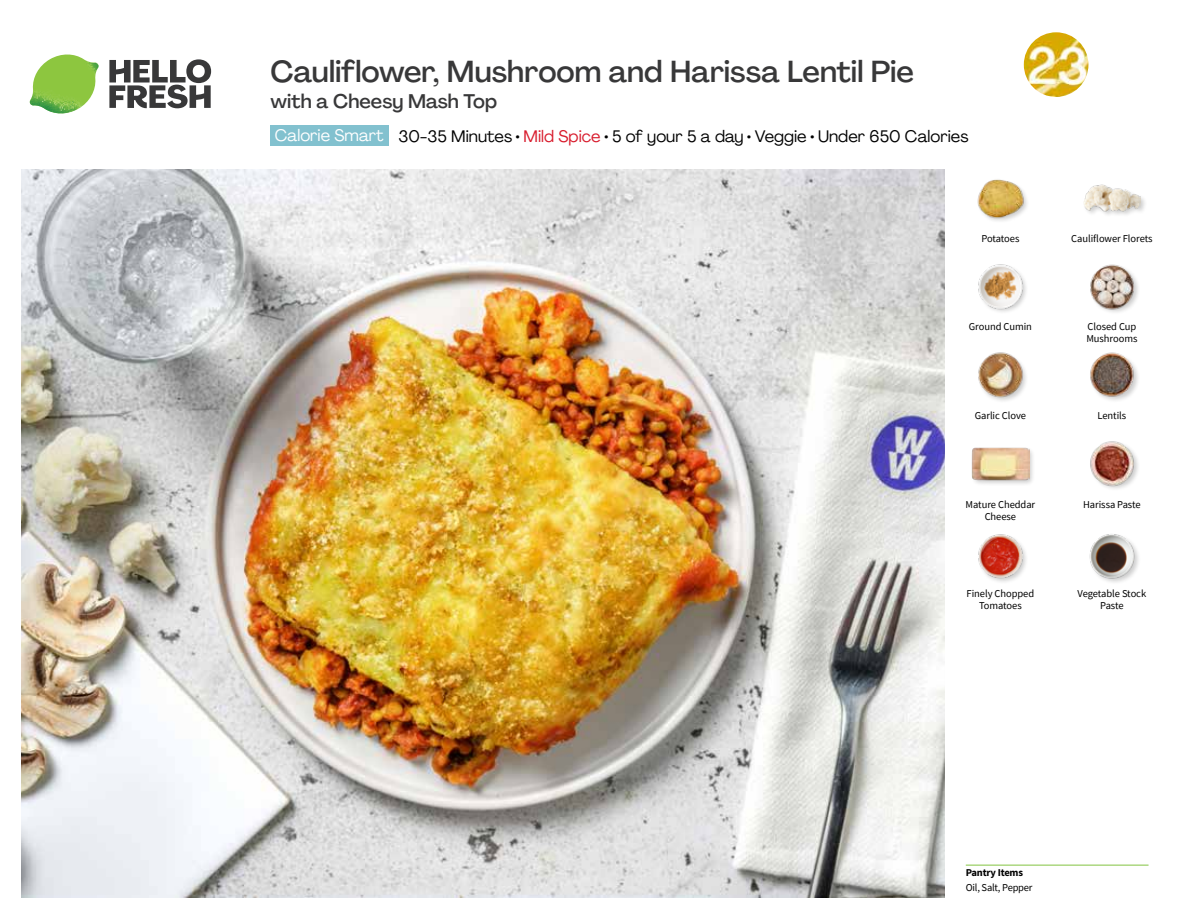
<style>
.page{position:relative;width:1188px;height:918px;background:#fff}
.page>*{position:absolute;margin:0;border:0;box-sizing:border-box;transform-origin:0 0}
.t1{font:500 30px "Agrandir";color:#383839}
.t2{font:500 19.5px "Agrandir";color:#383839}
.t3{font:16.5px "Agrandir";color:#000}
.t4{font:10.5px/12px "Source Sans Pro";letter-spacing:-.005em;color:#000;text-align:center}
.t5{font:700 10.5px "Source Sans Pro";letter-spacing:-.02em;color:#000}
.s1{color:#fff}
.s2{color:#d81b2c}
</style>
<div class="page">
<svg style="left:109px;top:59px;width:102px;height:49px"></svg>
<img style="left:30px;top:55px;width:69px;height:59px">
<img style="left:21px;top:170px;width:924px;height:728px">
<hr style="left:966px;top:865px;width:183px;height:1px;background:#82c341">
<div style="left:271px;top:126px;width:118px;height:20px;background:#82c1cf"></div>
<img style="left:978px;top:534px;width:48px;height:48px">
<img style="left:1089px;top:534px;width:50px;height:49px">
<img style="left:978px;top:352px;width:48px;height:49px">
<div style="left:972px;top:447px;width:64px;height:40px;background:#000;opacity:.2"></div>
<img style="left:972px;top:447px;width:57px;height:40px">
<img style="left:1090px;top:441px;width:48px;height:48px">
<img style="left:1090px;top:352px;width:48px;height:49px">
<img style="left:977px;top:179px;width:50px;height:42px">
<img style="left:978px;top:264px;width:48px;height:48px">
<img style="left:1090px;top:264px;width:48px;height:48px">
<div style="left:1082px;top:184px;width:66px;height:34px;background:#000;opacity:.2"></div>
<img style="left:1083px;top:184px;width:58px;height:34px">
<svg style="left:1023px;top:32px;width:66px;height:65px"></svg>
<h1 class="t1" style="left:271px;top:53px;width:645px">Cauliflower, Mushroom and Harissa Lentil Pie</h1>
<h2 class="t2" style="left:271px;top:89px;width:228px">with a Cheesy Mash Top</h2>
<h3 class="t3" style="left:275px;top:126px;width:695px"><span class="s1">Calorie Smart</span> 30-35 Minutes • <span class="s2">Mild Spice</span> • 5 of your 5 a day • Veggie • Under 650 Calories</h3>
<p class="t4" style="left:981px;top:232px;width:40px">Potatoes</p>
<p class="t4" style="left:969px;top:321px;width:65px">Ground Cumin</p>
<p class="t4" style="left:1071px;top:232px;width:83px">Cauliflower Florets</p>
<p class="t4" style="left:1086px;top:321px;width:53px;text-align:left">Closed Cup<br>Mushrooms</p>
<p class="t4" style="left:975px;top:410px;width:53px">Garlic Clove</p>
<p class="t4" style="left:1098px;top:410px;width:30px">Lentils</p>
<p class="t4" style="left:966px;top:498px;width:71px">Mature Cheddar</p>
<p class="t4" style="left:1083px;top:498px;width:59px">Harissa Paste</p>
<p class="t4" style="left:985px;top:510px;width:33px">Cheese</p>
<p class="t4" style="left:967px;top:587px;width:69px">Finely Chopped<br>Tomatoes</p>
<p class="t4" style="left:1078px;top:587px;width:70px">Vegetable Stock<br>Paste</p>
<p class="t5" style="left:966px;top:866px;width:59px">Pantry Items</p>
<p class="t4" style="left:966px;top:881px;width:68px">Oil, Salt, Pepper</p>
</div>
